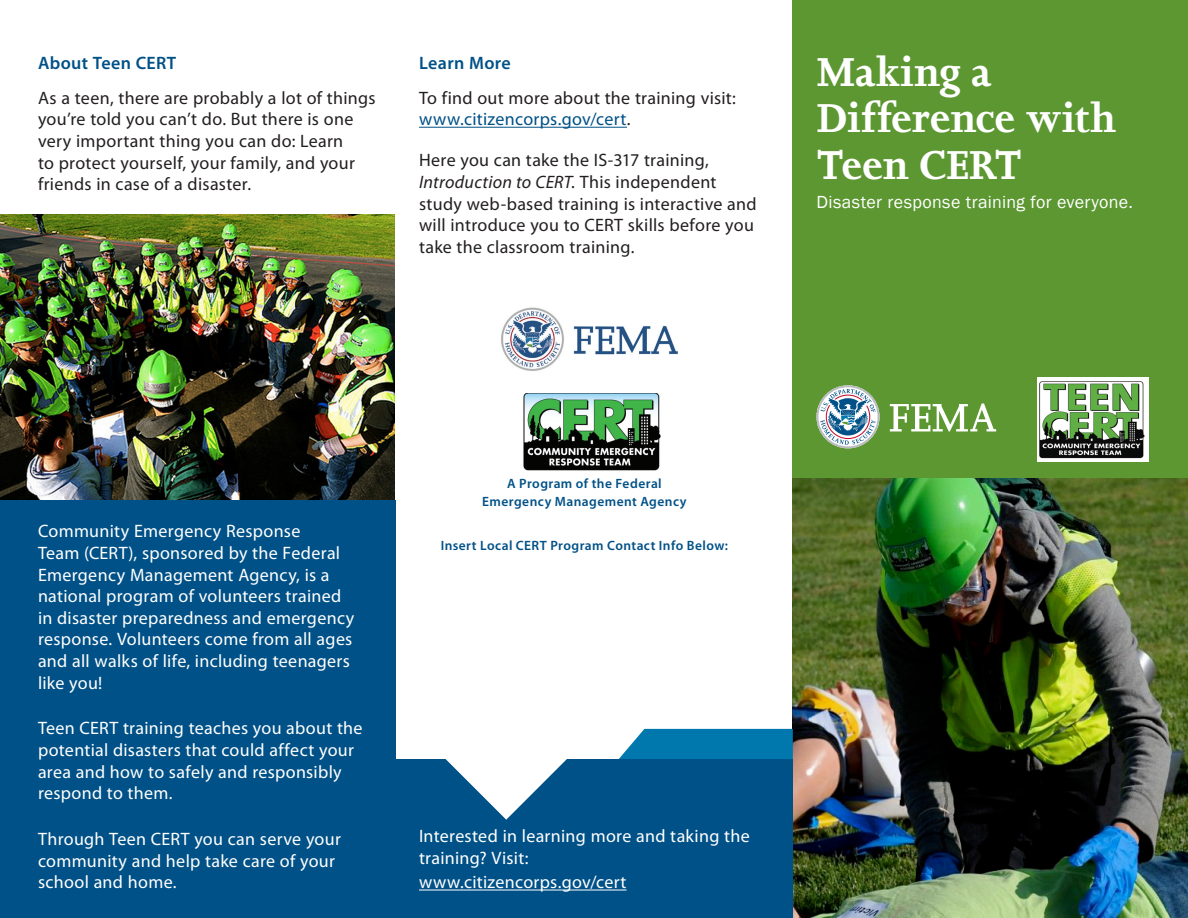
<style>
.page{position:relative;width:1188px;height:918px;background:#fff}
.page>*{position:absolute;margin:0;border:0;box-sizing:border-box;transform-origin:0 0}
.Body_3{font:700 46.5px/46.5px "Joanna MT Std";color:#fff}
.Nested_Style{font:18px/21.6px "Myriad Pro";letter-spacing:.015em;color:#fff}
.Body_1{font:18px/21.6px "Myriad Pro";letter-spacing:.015em;color:#231f20}
.Nested_Style-2{font:18px/21.6px "Myriad Pro";letter-spacing:.015em;color:#231f20}
.t1{font:18px "Franklin Gothic";letter-spacing:.015em;color:#fff}
.Nested_Style-3{font:600 18px "Myriad Pro";letter-spacing:.02em;color:#005187}
.Nested_Style-4{font:600 13.5px/18px "Myriad Pro";letter-spacing:.03em;color:#005187;text-align:center}
.s1{color:#005187}
.s2{font-style:italic}
</style>
<div class="page">
<div style="left:793px;top:0;width:395px;height:497px;background:#5c9731"></div>
<svg style="left:816px;top:385px;width:64px;height:63px"></svg>
<svg style="left:890px;top:403px;width:106px;height:28px"></svg>
<img style="left:1037px;top:378px;width:111px;height:83px">
<img style="left:793px;top:478px;width:395px;height:440px">
<img style="left:0;top:215px;width:395px;height:285px">
<svg style="left:619px;top:729px;width:174px;height:30px;background:#1281b3"></svg>
<div style="left:369px;top:759px;width:424px;height:159px;background:#005187"></div>
<div style="left:0;top:500px;width:395px;height:418px;background:#005187"></div>
<svg style="left:445px;top:759px;width:122px;height:61px"></svg>
<img style="left:501px;top:307px;width:177px;height:87px">
<img style="left:523px;top:394px;width:138px;height:77px">
<hr style="left:419px;top:127px;width:208px;height:1px;background:#005187">
<hr style="left:419px;top:890px;width:208px;height:1px;background:#fff">
<p class="Nested_Style-3" style="left:38px;top:51px;width:140px">About Teen CERT</p>
<p class="Nested_Style-2" style="left:38px;top:87px;width:339px">As a teen, there are probably a lot of things you’re told you can’t do. But there is one very important thing you can do: Learn<br>to protect yourself, your family, and your friends in case of a disaster.</p>
<p class="Nested_Style-3" style="left:419px;top:51px;width:93px">Learn More</p>
<p class="Body_1" style="left:419px;top:87px;width:318px">To find out more about the training visit: <span class="s1">www.citizencorps.gov/cert</span>.</p>
<p class="Body_1" style="left:419px;top:149px;width:291px">Here you can take the IS-317 training,</p>
<p class="Body_1" style="left:419px;top:171px;width:339px"><span class="s2">Introduction to CERT</span>. This independent study web-based training is interactive and will introduce you to CERT skills before you take the classroom training.</p>
<p class="Body_3" style="left:816px;top:49px;width:301px">Making a<br>Difference with<br>Teen CERT</p>
<p class="t1" style="left:816px;top:191px;width:318px">Disaster response training for everyone.</p>
<p class="Nested_Style" style="left:38px;top:520px;width:318px">Community Emergency Response<br>Team (CERT), sponsored by the Federal Emergency Management Agency, is a national program of volunteers trained in disaster preparedness and emergency response. Volunteers come from all ages and all walks of life, including teenagers like you!</p>
<p class="Nested_Style" style="left:38px;top:717px;width:326px">Teen CERT training teaches you about the potential disasters that could affect your area and how to safely and responsibly respond to them.</p>
<p class="Nested_Style" style="left:38px;top:828px;width:304px">Through Teen CERT you can serve your community and help take care of your school and home.</p>
<p class="Nested_Style-4" style="left:482px;top:474px;width:206px">A Program of the Federal<br>Emergency Management Agency</p>
<p class="Nested_Style-4" style="left:441px;top:536px;width:289px">Insert Local CERT Program Contact Info Below:</p>
<p class="Nested_Style" style="left:419px;top:825px;width:332px">Interested in learning more and taking the training? Visit:</p>
<p class="Nested_Style" style="left:419px;top:871px;width:209px">www.citizencorps.gov/cert</p>
</div>
